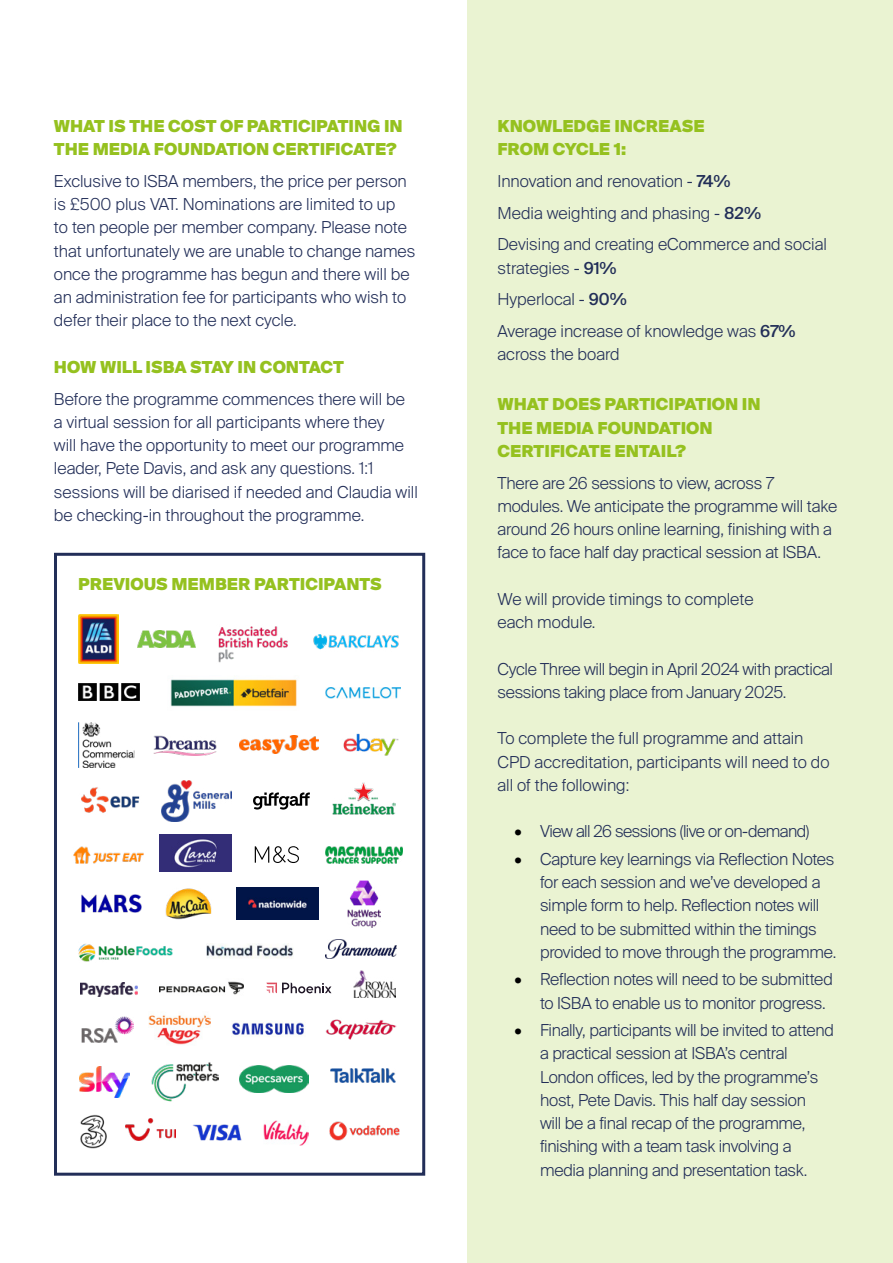
<style>
.page{position:relative;width:893px;height:1263px;background:#fff}
.page>*{position:absolute;margin:0;border:0;box-sizing:border-box;transform-origin:0 0}
.t1{font:300 16.5px/23.2px "Suisse Intl";color:#222e58}
.t2{font:900 16.5px/23.2px "Suisse Intl";color:#95c11f}
.t3{font:300 16.5px/23.2px "Suisse Intl";letter-spacing:-.02em;color:#222e58}
.t4{font:300 16.5px "Suisse Intl";letter-spacing:-.03em;color:#222e58}
.s1{font-weight:500}
.s2{color:#000}
</style>
<div class="page">
<div style="left:468px;top:0;width:425px;height:1263px;background:#eaf3d2"></div>
<div style="left:54px;top:553px;width:371px;height:623px;border:3px solid #222e58"></div>
<img style="left:78px;top:615px;width:41px;height:48px">
<img style="left:138px;top:630px;width:57px;height:18px">
<img style="left:218px;top:626px;width:70px;height:37px">
<img style="left:313px;top:634px;width:86px;height:16px">
<img style="left:78px;top:683px;width:61px;height:17px">
<img style="left:170px;top:679px;width:127px;height:28px">
<img style="left:326px;top:687px;width:75px;height:12px">
<img style="left:78px;top:722px;width:56px;height:45px">
<img style="left:239px;top:736px;width:80px;height:18px">
<img style="left:343px;top:733px;width:56px;height:23px">
<img style="left:81px;top:787px;width:59px;height:26px">
<img style="left:162px;top:781px;width:69px;height:40px">
<svg style="left:253px;top:792px;width:57px;height:17px"></svg>
<img style="left:333px;top:782px;width:62px;height:33px">
<img style="left:73px;top:846px;width:71px;height:18px">
<img style="left:160px;top:834px;width:71px;height:37px">
<svg style="left:255px;top:846px;width:44px;height:17px"></svg>
<img style="left:326px;top:846px;width:76px;height:18px">
<img style="left:81px;top:895px;width:61px;height:17px">
<img style="left:165px;top:888px;width:47px;height:32px">
<img style="left:347px;top:880px;width:34px;height:47px">
<img style="left:236px;top:887px;width:83px;height:33px">
<img style="left:154px;top:736px;width:62px;height:19px">
<img style="left:78px;top:943px;width:95px;height:19px">
<img style="left:207px;top:943px;width:86px;height:15px">
<img style="left:326px;top:939px;width:70px;height:19px">
<img style="left:81px;top:982px;width:57px;height:14px">
<img style="left:160px;top:981px;width:83px;height:14px">
<svg style="left:266px;top:982px;width:65px;height:11px"></svg>
<img style="left:353px;top:970px;width:42px;height:28px">
<img style="left:81px;top:1016px;width:52px;height:27px">
<img style="left:149px;top:1014px;width:62px;height:31px">
<img style="left:231px;top:1021px;width:73px;height:16px">
<img style="left:326px;top:1019px;width:70px;height:21px">
<img style="left:79px;top:1067px;width:51px;height:31px">
<img style="left:151px;top:1062px;width:68px;height:40px">
<img style="left:240px;top:1066px;width:69px;height:26px">
<img style="left:330px;top:1068px;width:65px;height:14px">
<img style="left:80px;top:1114px;width:27px;height:34px">
<img style="left:126px;top:1119px;width:49px;height:21px">
<img style="left:193px;top:1124px;width:49px;height:17px">
<img style="left:264px;top:1120px;width:45px;height:25px">
<img style="left:329px;top:1122px;width:70px;height:18px">
<p class="t2" style="left:54px;top:114px;width:350px">WHAT IS THE COST OF PARTICIPATING IN<br>THE MEDIA FOUNDATION CERTIFICATE?</p>
<p class="t1" style="left:54px;top:169px;width:363px">Exclusive to ISBA members, the price per person is £500 plus VAT. Nominations are limited to up<br>to ten people per member company. Please note that unfortunately we are unable to change names once the programme has begun and there will be an administration fee for participants who wish to defer their place to the next cycle.</p>
<p class="t2" style="left:54px;top:355px;width:291px">HOW WILL ISBA STAY IN CONTACT</p>
<p class="t1" style="left:54px;top:387px;width:365px">Before the programme commences there will be a virtual session for all participants where they<br>will have the opportunity to meet our programme leader, Pete Davis, and ask any questions. 1:1 sessions will be diarised if needed and Claudia will be checking-in throughout the programme.</p>
<p class="t2" style="left:78px;top:572px;width:305px">PREVIOUS MEMBER PARTICIPANTS</p>
<p class="t2" style="left:497px;top:115px;width:209px">KNOWLEDGE INCREASE<br>FROM CYCLE 1:</p>
<p class="t1" style="left:497px;top:165px;width:331px;line-height:31.8px">Innovation and renovation - <span class="s1">74%<br></span>Media weighting and phasing - <span class="s1">82%<br></span>Devising and creating eCommerce and social</p>
<p class="t1" style="left:497px;top:252px;width:300px;line-height:31.8px">strategies - <span class="s1">91%<br></span>Hyperlocal - <span class="s1">90%<br></span>Average increase of knowledge was <span class="s1">67%</span></p>
<p class="t1" style="left:497px;top:343px;width:124px">across the board</p>
<p class="t2" style="left:497px;top:393px;width:265px">WHAT DOES PARTICIPATION IN<br>THE MEDIA FOUNDATION<br>CERTIFICATE ENTAIL?</p>
<p class="t1" style="left:497px;top:471px;width:341px">There are 26 sessions to view, across 7 modules. We anticipate the programme will take around 26 hours online learning, finishing with a face to face half day practical session at ISBA.</p>
<p class="t1" style="left:497px;top:587px;width:258px">We will provide timings to complete each module.</p>
<p class="t3" style="left:497px;top:657px;width:337px">Cycle Three will begin in April 2024 with practical sessions taking place from January 2025.</p>
<p class="t1" style="left:497px;top:727px;width:334px">To complete the full programme and attain<br>CPD accreditation, participants will need to do all of the following:</p>
<p class="t4" style="left:514px;top:822px;width:297px"><span class="s2">•</span> View all 26 sessions (live or on-demand)</p>
<p class="t1" style="left:540px;top:847px;width:298px;text-indent:-26px"><span class="s2">•</span> Capture key learnings via Reflection Notes for each session and we’ve developed a simple form to help. Reflection notes will need to be submitted within the timings provided to move through the programme.</p>
<p class="t1" style="left:540px;top:968px;width:294px;text-indent:-26px"><span class="s2">•</span> Reflection notes will need to be submitted to ISBA to enable us to monitor progress.</p>
<p class="t1" style="left:540px;top:1019px;width:295px;text-indent:-26px"><span class="s2">•</span> Finally, participants will be invited to attend a practical session at ISBA’s central London offices, led by the programme’s host, Pete Davis. This half day session<br>will be a final recap of the programme, finishing with a team task involving a media planning and presentation task.</p>
</div>
